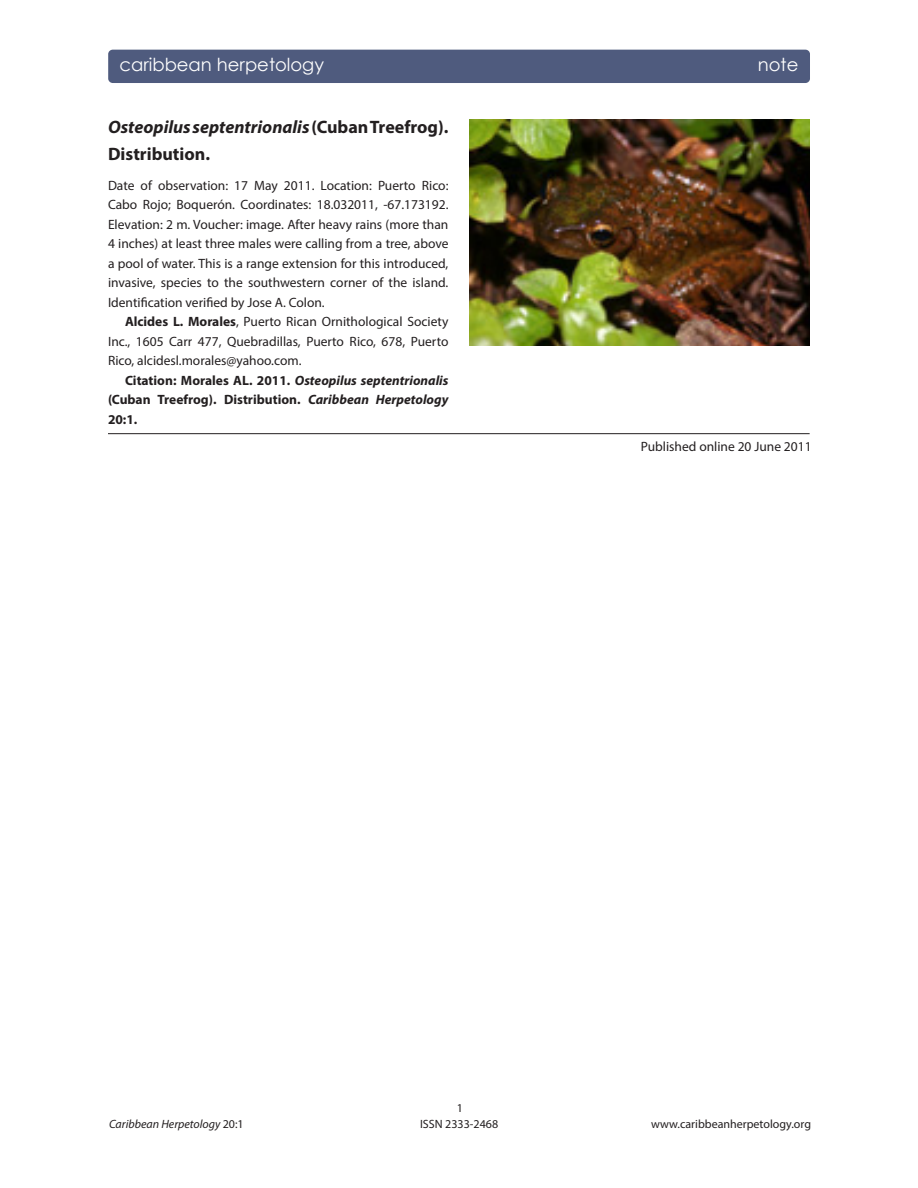
<style>
.page{position:relative;width:918px;height:1188px;background:#fff}
.page>*{position:absolute;margin:0;border:0;box-sizing:border-box;transform-origin:0 0}
.t1{font:700 18px/27px "Myriad Pro";color:#231f20}
.t2{font:18px "Century Gothic";color:#fff}
.t3{font:13.5px/19.5px "Myriad Pro";color:#231f20;text-align:justify}
.t4{font:700 13.5px/19.5px "Myriad Pro";color:#231f20;text-align:justify}
.t5{font:12px "Myriad Pro";color:#231f20}
.t6{font:italic 12px "Myriad Pro";color:#231f20}
.s1{font-style:italic}
.s2{font-weight:700}
.s3{font-style:normal}
</style>
<div class="page">
<hr style="left:108px;top:433px;width:702px;height:1px;background:#231f20">
<img style="left:470px;top:119px;width:340px;height:227px">
<div style="left:108px;top:50px;width:702px;height:33px;background:#4f5b7e;border-radius:5px"></div>
<p class="t2" style="left:119px;top:52px;width:206px">caribbean herpetology</p>
<p class="t2" style="left:758px;top:52px;width:42px">note</p>
<p class="t1" style="left:108px;top:112px;width:342px"><span class="s1">Osteopilus septentrionalis</span> (Cuban Treefrog).<br>Distribution.</p>
<p class="t3" style="left:108px;top:175px;width:342px">Date of observation: 17 May 2011. Location: Puerto Rico:<br>Cabo Rojo; Boquerón. Coordinates: 18.032011, -67.173192.<br>Elevation: 2 m. Voucher: image. After heavy rains (more than 4 inches) at least three males were calling from a tree, above a pool of water. This is a range extension for this introduced, invasive, species to the southwestern corner of the island.<br>Identification verified by Jose A. Colon.</p>
<p class="t3" style="left:108px;top:312px;width:342px;text-indent:17px"><span class="s2">Alcides L. Morales</span>, Puerto Rican Ornithological Society Inc., 1605 Carr 477, Quebradillas, Puerto Rico, 678, Puerto Rico, alcidesl.morales@yahoo.com.</p>
<p class="t4" style="left:108px;top:370px;width:342px;text-indent:17px">Citation: Morales AL. 2011. <span class="s1">Osteopilus septentrionalis </span>(Cuban Treefrog). Distribution. <span class="s1">Caribbean Herpetology </span>20:1.</p>
<p class="t3" style="left:641px;top:437px;width:172px">Published online 20 June 2011</p>
<p class="t5" style="left:457px;top:1101px;width:8px">1</p>
<p class="t5" style="left:420px;top:1117px;width:80px">ISSN 2333-2468</p>
<p class="t6" style="left:109px;top:1117px;width:136px">Caribbean Herpetology <span class="s3">20:1</span></p>
<p class="t5" style="left:651px;top:1117px;width:161px">www.caribbeanherpetology.org</p>
</div>
